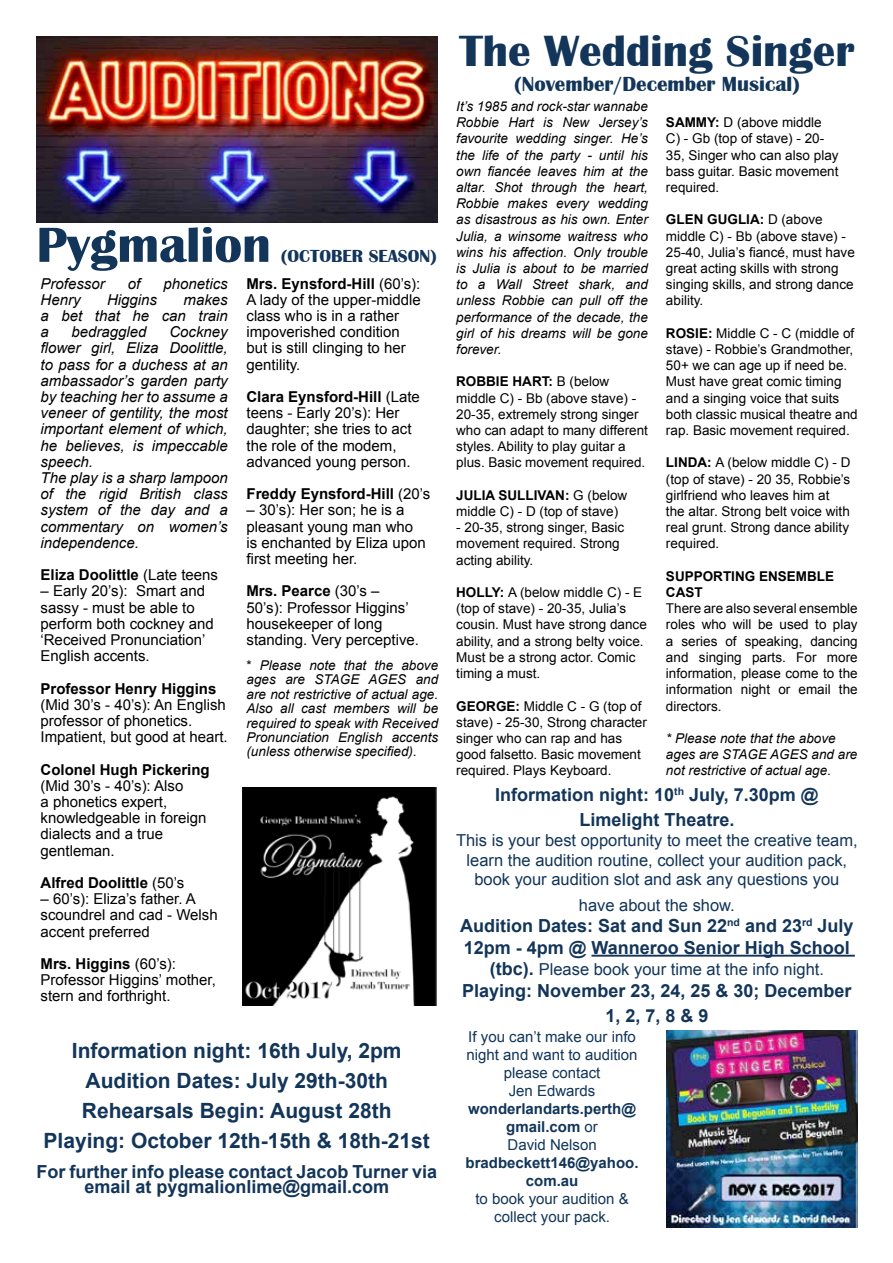
<style>
.page{position:relative;width:893px;height:1263px;background:#fff}
.page>*{position:absolute;margin:0;border:0;box-sizing:border-box;transform-origin:0 0}
.t1{font:700 51px "Britannic";color:#123559}
.t2{font:700 45px "Britannic";color:#123559}
.t3{font:700 21px/30px "Arial";color:#123559;text-align:center}
.t4{font:700 21px "Britannic";color:#123559}
.t5{font:700 18px/25.2px "Arial";color:#123559;text-align:center}
.t6{font:700 18px "Britannic";color:#123559}
.t7{font:16.5px/19.8px "Arial";color:#123559;text-align:center}
.t8{font:15px/16.2px "Arial";color:#000}
.t9{font:italic 15px/16.2px "Arial";color:#000;text-align:justify}
.t10{font:700 15px "Arial";color:#000}
.t11{font:15px/18px "Arial";color:#123559;text-align:center}
.t12{font:700 15px/18px "Arial";color:#123559;text-align:center}
.t13{font:13.5px/16.2px "Arial";color:#000}
.t14{font:italic 13.5px/16.2px "Arial";color:#000;text-align:justify}
.t15{font:700 13.5px/16.2px "Arial";color:#000}
.s1{font-weight:400}
.s2{font-weight:700}
.s3{font-style:normal}
.s4{font-weight:700;font-size:18px}
</style>
<div class="page">
<img style="left:242px;top:788px;width:194px;height:217px">
<img style="left:36px;top:36px;width:402px;height:186px">
<img style="left:667px;top:1031px;width:190px;height:197px">
<hr style="left:591px;top:955px;width:264px;height:2px;background:#123559">
<h1 class="t1" style="left:37px;top:216px;width:236px">Pygmalion</h1>
<h3 class="t6" style="left:281px;top:246px;width:158px">(OCTOBER SEASON)</h3>
<p class="t9" style="left:40px;top:275px;width:66px">Professor</p>
<p class="t9" style="left:128px;top:275px;width:14px">of</p>
<p class="t9" style="left:164px;top:275px;width:66px">phonetics</p>
<p class="t9" style="left:40px;top:292px;width:42px">Henry</p>
<p class="t9" style="left:107px;top:292px;width:52px">Higgins</p>
<p class="t9" style="left:40px;top:292px;width:189px;text-indent:143px">makes a bet that he can train a</p>
<p class="t9" style="left:40px;top:324px;width:189px;text-align:left;text-indent:129px">Cockney flower girl, Eliza Doolittle, to pass for a duchess at an ambassador’s garden party by teaching her to assume a veneer of gentility, the most important element of which, he believes, is impeccable speech.<br>The play is a sharp lampoon of the rigid British class system of the day and a commentary on women’s independence.</p>
<p class="t10" style="left:40px;top:565px;width:179px">Eliza Doolittle <span class="s1">(Late teens</span></p>
<p class="t8" style="left:40px;top:583px;width:175px">– Early 20’s): Smart and sassy - must be able to perform both cockney and ‘Received Pronunciation’<br>English accents.</p>
<p class="t10" style="left:40px;top:678px;width:177px">Professor Henry Higgins</p>
<p class="t8" style="left:40px;top:696px;width:189px">(Mid 30’s - 40’s): An English professor of phonetics.<br>Impatient, but good at heart.</p>
<p class="t10" style="left:40px;top:759px;width:171px">Colonel Hugh Pickering</p>
<p class="t8" style="left:40px;top:777px;width:167px">(Mid 30’s - 40’s): Also<br>a phonetics expert, knowledgeable in foreign dialects and a true gentleman.</p>
<p class="t10" style="left:40px;top:873px;width:145px">Alfred Doolittle <span class="s1">(50’s</span></p>
<p class="t8" style="left:40px;top:891px;width:179px">– 60’s): Eliza’s father. A scoundrel and cad - Welsh accent preferred</p>
<p class="t8" style="left:40px;top:956px;width:177px"><span class="s2">Mrs. Higgins</span> (60’s):<br>Professor Higgins’ mother, stern and forthright.</p>
<p class="t9" style="left:72px;top:324px;width:77px">bedraggled</p>
<p class="t8" style="left:246px;top:275px;width:176px"><span class="s2">Mrs. Eynsford-Hill</span> (60’s):<br>A lady of the upper-middle class who is in a rather impoverished condition but is still clinging to her gentility.</p>
<p class="t8" style="left:246px;top:389px;width:175px"><span class="s2">Clara Eynsford-Hill</span> (Late teens - Early 20’s): Her daughter; she tries to act the role of the modem, advanced young person.</p>
<p class="t10" style="left:246px;top:484px;width:185px">Freddy Eynsford-Hill <span class="s1">(20’s</span></p>
<p class="t8" style="left:246px;top:502px;width:181px">– 30’s): Her son; he is a pleasant young man who is enchanted by Eliza upon first meeting her.</p>
<p class="t8" style="left:246px;top:583px;width:174px"><span class="s2">Mrs. Pearce</span> (30’s –<br>50’s): Professor Higgins’ housekeeper of long standing. Very perceptive.</p>
<p class="t14" style="left:246px;top:658px;width:193px;line-height:14.4px"><span class="s3">*</span> Please note that the above ages are STAGE AGES and are not restrictive of actual age.<br>Also all cast members will be required to speak with Received Pronunciation English accents (unless otherwise specified).</p>
<h3 class="t3" style="left:44px;top:1036px;width:388px">Information night: 16th July, 2pm Audition Dates: July 29th-30th Rehearsals Begin: August 28th Playing: October 12th-15th &amp; 18th-21st</h3>
<h3 class="t5" style="left:36px;top:1165px;width:402px;line-height:15px">For further info please contact Jacob Turner via email at pygmalionlime@gmail.com</h3>
<h2 class="t2" style="left:459px;top:25px;width:397px">The Wedding Singer</h2>
<h3 class="t4" style="left:514px;top:72px;width:287px">(November/December Musical)</h3>
<p class="t13" style="left:666px;top:115px;width:174px"><span class="s2">SAMMY:</span> D (above middle<br>C) - Gb (top of stave) - 20-<br>35, Singer who can also play bass guitar. Basic movement required.</p>
<p class="t13" style="left:666px;top:212px;width:190px"><span class="s2">GLEN GUGLIA:</span> D (above middle C) - Bb (above stave) -<br>25-40, Julia’s fiancé, must have great acting skills with strong singing skills, and strong dance ability.</p>
<p class="t13" style="left:666px;top:325px;width:193px"><span class="s2">ROSIE:</span> Middle C - C (middle of stave) - Robbie’s Grandmother,<br>50+ we can age up if need be.<br>Must have great comic timing and a singing voice that suits both classic musical theatre and rap. Basic movement required.</p>
<p class="t13" style="left:666px;top:455px;width:186px"><span class="s2">LINDA:</span> A (below middle C) - D (top of stave) - 20 35, Robbie’s girlfriend who leaves him at the altar. Strong belt voice with real grunt. Strong dance ability required.</p>
<p class="t15" style="left:666px;top:568px;width:170px">SUPPORTING ENSEMBLE<br>CAST</p>
<p class="t13" style="left:666px;top:601px;width:193px;text-align:justify">There are also several ensemble roles who will be used to play a series of speaking, dancing and singing parts. For more information, please come to the information night or email the directors.</p>
<p class="t14" style="left:666px;top:730px;width:193px;text-align:left">* Please note that the above ages are STAGE AGES and are not restrictive of actual age.</p>
<p class="t14" style="left:456px;top:98px;width:193px">It’s 1985 and rock-star wannabe Robbie Hart is New Jersey’s favourite wedding singer. He’s the life of the party - until his own fiancée leaves him at the altar. Shot through the heart, Robbie makes every wedding as disastrous as his own. Enter Julia, a winsome waitress who wins his affection. Only trouble is Julia is about to be married to a Wall Street shark, and unless Robbie can pull off the performance of the decade, the girl of his dreams will be gone forever.</p>
<p class="t13" style="left:456px;top:374px;width:193px"><span class="s2">ROBBIE HART:</span> B (below middle C) - Bb (above stave) -<br>20-35, extremely strong singer who can adapt to many different styles. Ability to play guitar a plus. Basic movement required.</p>
<p class="t13" style="left:456px;top:487px;width:173px"><span class="s2">JULIA SULLIVAN:</span> G (below middle C) - D (top of stave)</p>
<p class="t13" style="left:456px;top:520px;width:170px">- 20-35, strong singer, Basic movement required. Strong acting ability.</p>
<p class="t13" style="left:456px;top:584px;width:192px"><span class="s2">HOLLY:</span> A (below middle C) - E (top of stave) - 20-35, Julia’s cousin. Must have strong dance ability, and a strong belty voice.<br>Must be a strong actor. Comic timing a must.</p>
<p class="t13" style="left:456px;top:698px;width:192px"><span class="s2">GEORGE:</span> Middle C - G (top of stave) - 25-30, Strong character singer who can rap and has good falsetto. Basic movement required. Plays Keyboard.</p>
<h3 class="t5" style="left:495px;top:782px;width:325px">Information night: 10<sup>th</sup> July, 7.30pm @<br>Limelight Theatre.</h3>
<p class="t7" style="left:456px;top:830px;width:403px">This is your best opportunity to meet the creative team, learn the audition routine, collect your audition pack, book your audition slot and ask any questions you</p>
<p class="t7" style="left:579px;top:895px;width:157px">have about the show.</p>
<h3 class="t5" style="left:460px;top:915px;width:395px;line-height:21.6px;text-align:left">Audition Dates: Sat and Sun 22<sup>nd</sup> and 23<sup>rd</sup> July<br>12pm - 4pm @ Wanneroo Senior High School</h3>
<p class="t7" style="left:490px;top:960px;width:336px"><span class="s4">(tbc).</span> Please book your time at the info night.</p>
<h3 class="t5" style="left:462px;top:978px;width:391px">Playing: November 23, 24, 25 &amp; 30; December<br>1, 2, 7, 8 &amp; 9</h3>
<p class="t11" style="left:467px;top:1027px;width:172px">If you can’t make our info night and want to audition please contact<br>Jen Edwards</p>
<p class="t12" style="left:468px;top:1100px;width:169px">wonderlandarts.perth@ gmail.com <span class="s1">or<br>David Nelson</span></p>
<p class="t12" style="left:466px;top:1154px;width:175px">bradbeckett146@yahoo. com.au</p>
<p class="t11" style="left:475px;top:1189px;width:155px">to book your audition &amp; collect your pack.</p>
</div>
